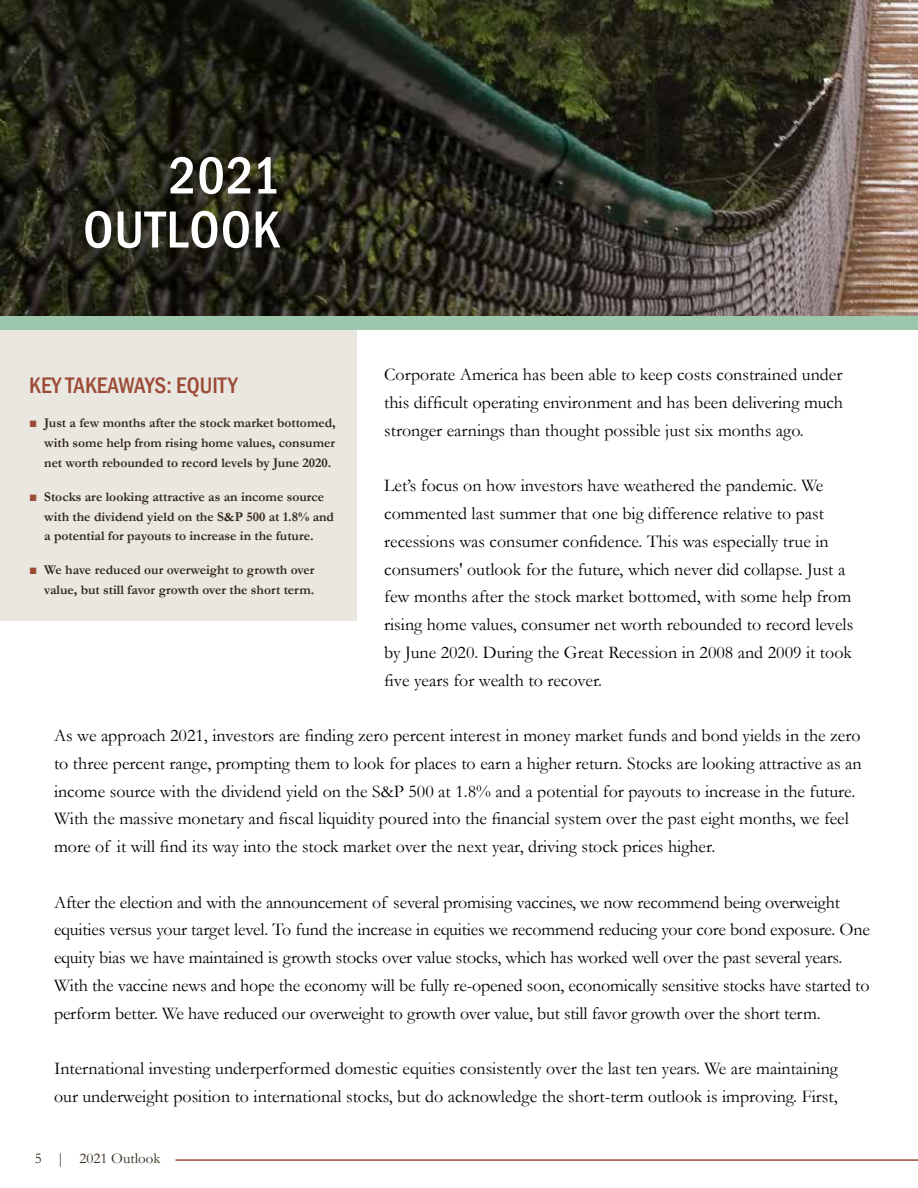
<style>
.page{position:relative;width:918px;height:1188px;background:#fff}
.page>*{position:absolute;margin:0;border:0;box-sizing:border-box;transform-origin:0 0}
.t1{font:500 condensed 54px/54px "Franklin Gothic";letter-spacing:.02em;color:#fff;text-align:right}
.t2{font:500 condensed 23.1px "Franklin Gothic";color:#9c4a36}
.t3{font:18px/27.8px "Garamond";color:#000}
.t4{font:15px "Garamond";color:#322617}
.t5{font:700 13.5px/19.8px "Garamond";color:#322617;text-align:justify}
.s1{color:#9c4a36}
</style>
<div class="page">
<div style="left:0;top:326px;width:357px;height:295px;background:#e9e7e0"></div>
<img style="left:0;top:0;width:918px;height:316px">
<div style="left:0;top:316px;width:918px;height:13px;background:#9dc7ad"></div>
<hr style="left:176px;top:1159px;width:742px;height:2px;background:#9c4a36">
<h1 class="t1" style="left:83px;top:148px;width:198px">2021<br>OUTLOOK</h1>
<p class="t3" style="left:384px;top:360px;width:460px;text-align:justify">Corporate America has been able to keep costs constrained under this difficult operating environment and has been delivering much stronger earnings than thought possible just six months ago.</p>
<p class="t3" style="left:384px;top:471px;width:471px">Let’s focus on how investors have weathered the pandemic. We commented last summer that one big difference relative to past recessions was consumer confidence. This was especially true in consumers' outlook for the future, which never did collapse. Just a few months after the stock market bottomed, with some help from rising home values, consumer net worth rebounded to record levels by June 2020. During the Great Recession in 2008 and 2009 it took five years for wealth to recover.</p>
<p class="t3" style="left:54px;top:721px;width:809px">As we approach 2021, investors are finding zero percent interest in money market funds and bond yields in the zero to three percent range, prompting them to look for places to earn a higher return. Stocks are looking attractive as an income source with the dividend yield on the S&amp;P 500 at 1.8% and a potential for payouts to increase in the future.<br>With the massive monetary and fiscal liquidity poured into the financial system over the past eight months, we feel more of it will find its way into the stock market over the next year, driving stock prices higher.</p>
<p class="t3" style="left:54px;top:888px;width:817px">After the election and with the announcement of several promising vaccines, we now recommend being overweight equities versus your target level. To fund the increase in equities we recommend reducing your core bond exposure. One equity bias we have maintained is growth stocks over value stocks, which has worked well over the past several years.<br>With the vaccine news and hope the economy will be fully re-opened soon, economically sensitive stocks have started to perform better. We have reduced our overweight to growth over value, but still favor growth over the short term.</p>
<p class="t3" style="left:54px;top:1054px;width:785px">International investing underperformed domestic equities consistently over the last ten years. We are maintaining our underweight position to international stocks, but do acknowledge the short-term outlook is improving. First,</p>
<p class="t2" style="left:29px;top:371px;width:210px">KEY TAKEAWAYS: EQUITY</p>
<p class="t5" style="left:44px;top:413px;width:293px;text-indent:-15px"><span class="s1">■</span> Just a few months after the stock market bottomed, with some help from rising home values, consumer net worth rebounded to record levels by June 2020.</p>
<p class="t5" style="left:44px;top:487px;width:291px;text-align:left;text-indent:-15px"><span class="s1">■</span> Stocks are looking attractive as an income source with the dividend yield on the S&amp;P 500 at 1.8% and a potential for payouts to increase in the future.</p>
<p class="t5" style="left:29px;top:560px;width:287px;text-align:right"><span class="s1">■</span> We have reduced our overweight to growth over value, but still favor growth over the short term.</p>
<p class="t4" style="left:35px;top:1149px;width:127px">5 | 2021 Outlook</p>
</div>
